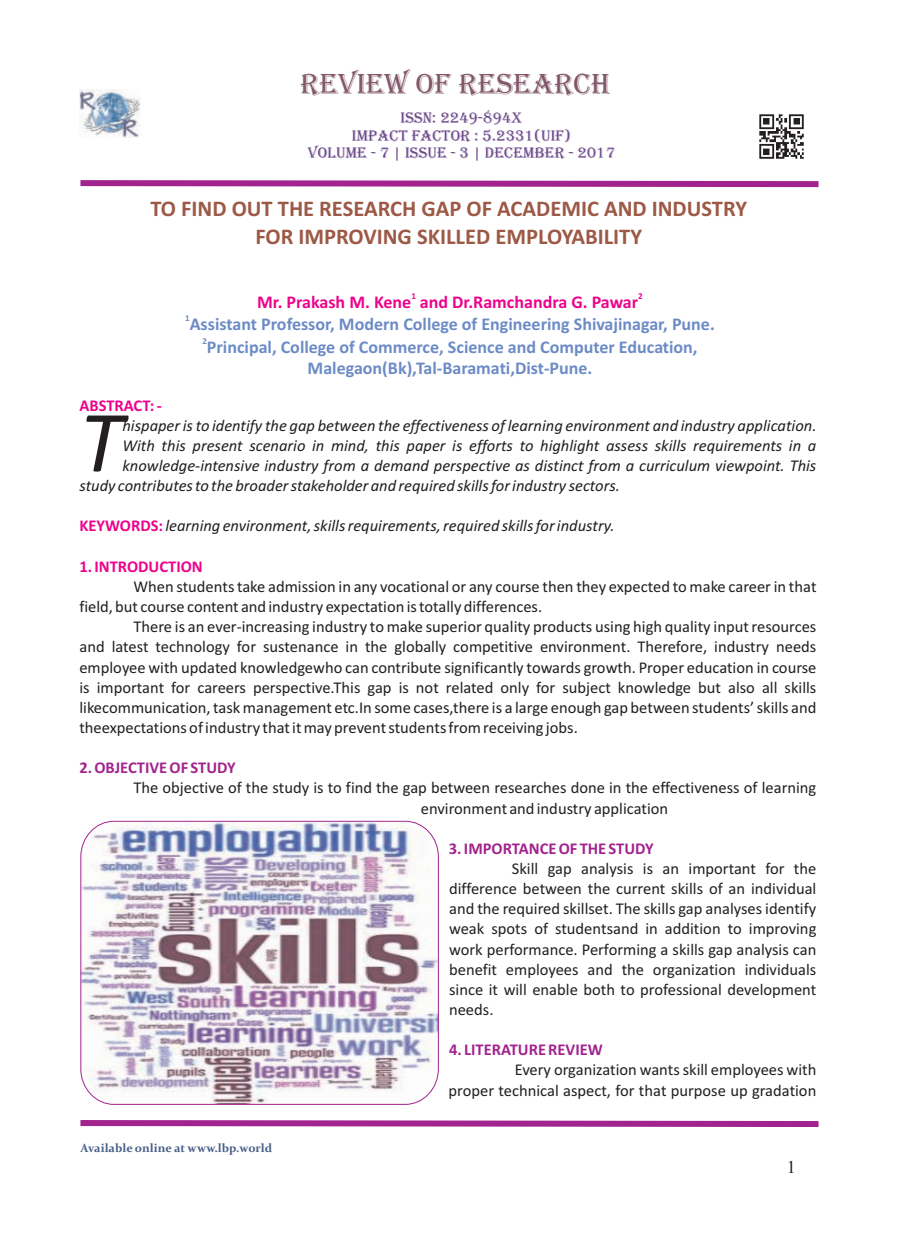
<style>
.page{position:relative;width:898px;height:1242px;background:#fff}
.page>*{position:absolute;margin:0;border:0;box-sizing:border-box;transform-origin:0 0}
.t1{font:italic 88.2px "Calibri";color:#231f20}
.t2{font:30px "Algerian";color:#83586a}
.t3{font:700 22.5px/27.5px "Calibri";color:#9c5946;text-align:center}
.t4{font:700 18px/21.9px "Calibri";color:#6c8bc6;text-align:center}
.t5{font:700 18px "Calibri";color:#ed028c}
.t6{font:18px "Times New Roman";color:#231f20}
.t7{font:16.5px/20.1px "Calibri";color:#231f20}
.t8{font:italic 16.5px "Calibri";color:#231f20}
.t9{font:700 16.5px "Calibri";color:#a2238e}
.t10{font:700 16.5px "Calibri";color:#ed028c}
.t11{font:15.75px/17.5px "Algerian";color:#674287;text-align:center}
.t12{font:700 12px "Constantia";color:#485e88}
.t13{font:700 9px "Calibri";color:#ed028c}
.t14{font:700 9px "Calibri";color:#6c8bc6}
.s1{font-weight:700;font-style:normal;color:#ed028c}
</style>
<div class="page">
<svg style="left:80px;top:1120px;width:739px;height:7px;background:#af429e"></svg>
<img style="left:81px;top:821px;width:357px;height:283px;border-radius:34px">
<div style="left:80px;top:821px;width:358px;height:283px;border:1px solid #a2238e;border-radius:34px"></div>
<svg style="left:80px;top:180px;width:739px;height:8px;background:#b959aa"></svg>
<img style="left:759px;top:114px;width:45px;height:45px">
<img style="left:80px;top:89px;width:60px;height:49px">
<h2 class="t2" style="left:300px;top:68px;width:311px">REVIEW OF RESEARCH</h2>
<p class="t11" style="left:308px;top:109px;width:308px">ISSN: 2249-894X<br>IMPACT FACTOR : 5.2331(UIF)<br>VOLUME - 7 | ISSUE - 3 | DECEMBER - 2017</p>
<h3 class="t3" style="left:150px;top:197px;width:598px">TO FIND OUT THE RESEARCH GAP OF ACADEMIC AND INDUSTRY<br>FOR IMPROVING SKILLED EMPLOYABILITY</h3>
<p class="t13" style="left:411px;top:292px;width:6px">1</p>
<p class="t13" style="left:638px;top:292px;width:6px">2</p>
<p class="t5" style="left:257px;top:294px;width:382px">Mr. Prakash M. Kene and Dr.Ramchandra G. Pawar</p>
<p class="t10" style="left:79px;top:398px;width:84px">ABSTRACT: -</p>
<p class="t14" style="left:185px;top:314px;width:6px">1</p>
<p class="t4" style="left:190px;top:315px;width:526px">Assistant Professor, Modern College of Engineering Shivajinagar, Pune.</p>
<p class="t14" style="left:202px;top:337px;width:6px">2</p>
<p class="t4" style="left:207px;top:337px;width:492px">Principal, College of Commerce, Science and Computer Education,<br>Malegaon(Bk),Tal-Baramati,Dist-Pune.</p>
<h1 class="t1" style="left:79px;top:405px;width:44px">T</h1>
<p class="t8" style="left:122px;top:418px;width:695px">hispaper is to identify the gap between the effectiveness of learning environment and industry application.</p>
<p class="t8" style="left:122px;top:438px;width:695px">With this present scenario in mind, this paper is efforts to highlight assess skills requirements in a</p>
<p class="t8" style="left:122px;top:458px;width:695px">knowledge-intensive industry from a demand perspective as distinct from a curriculum viewpoint. This</p>
<p class="t8" style="left:79px;top:479px;width:542px">study contributes to the broader stakeholder and required skills for industry sectors.</p>
<p class="t8" style="left:79px;top:519px;width:536px"><span class="s1">KEYWORDS:</span>learning environment, skills requirements, required skills for industry.</p>
<p class="t10" style="left:79px;top:559px;width:125px">1. INTRODUCTION</p>
<p class="t7" style="left:79px;top:578px;width:738px;text-indent:54px">When students take admission in any vocational or any course then they expected to make career in that field, but course content and industry expectation is totally differences.</p>
<p class="t7" style="left:79px;top:618px;width:738px;text-align:justify;text-indent:54px">There is an ever-increasing industry to make superior quality products using high quality input resources and latest technology for sustenance in the globally competitive environment. Therefore, industry needs employee with updated knowledgewho can contribute significantly towards growth. Proper education in course is important for careers perspective.This gap is not related only for subject knowledge but also all skills likecommunication, task management etc.In some cases,there is a large enough gap between students’skills and theexpectations of industry that it may prevent students from receiving jobs.</p>
<p class="t9" style="left:79px;top:761px;width:158px">2. OBJECTIVE OF STUDY</p>
<p class="t7" style="left:421px;top:779px;width:397px;text-indent:-287px">The objective of the study is to find the gap between researches done in the effectiveness of learning environment and industry application</p>
<p class="t9" style="left:449px;top:841px;width:206px">3. IMPORTANCE OF THE STUDY</p>
<p class="t7" style="left:449px;top:860px;width:369px;text-align:justify;text-indent:63px">Skill gap analysis is an important for the difference between the current skills of an individual and the required skillset. The skills gap analyses identify weak spots of studentsand in addition to improving work performance. Performing a skills gap analysis can benefit employees and the organization individuals since it will enable both to professional development needs.</p>
<p class="t9" style="left:449px;top:1043px;width:155px">4. LITERATURE REVIEW</p>
<p class="t12" style="left:81px;top:1143px;width:193px">Available online at www.lbp.world</p>
<p class="t7" style="left:448px;top:1061px;width:369px;text-align:right">Every organization wants skill employees with<br>proper technical aspect, for that purpose up gradation</p>
<p class="t6" style="left:786px;top:1160px;width:10px">1</p>
</div>
